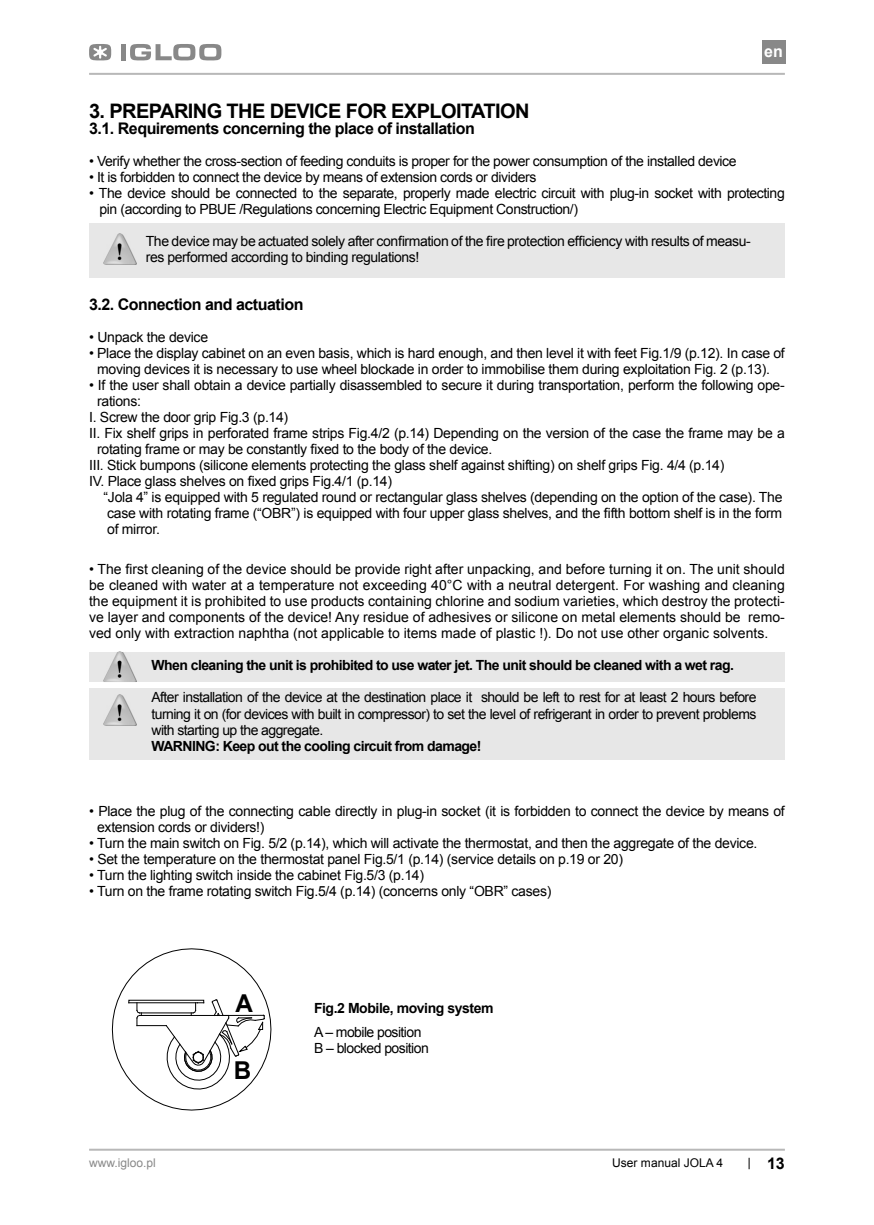
<style>
.page{position:relative;width:874px;height:1225px;background:#fff}
.page>*{position:absolute;margin:0;border:0;box-sizing:border-box;transform-origin:0 0}
.t1{font:700 24.6px "Arial";color:#000}
.t2{font:700 20px "Arial";letter-spacing:-.03em;color:#000}
.t3{font:700 16px "Arial";letter-spacing:-.03em;color:#000}
.t4{font:700 16px "Arial";color:#fff}
.t5{font:14px/16px "Arial";letter-spacing:-.02em;color:#000}
.t6{font:700 14px "Arial";letter-spacing:-.04em;color:#000}
.t7{font:14px/16px "Arial";letter-spacing:-.04em;color:#000}
.t8{font:12px "Arial";color:#000}
.t9{font:12px "Arial";color:#888}
</style>
<div class="page">
<hr style="left:89px;top:73px;width:695px;height:2px;background:#b8b8b8">
<div style="left:761px;top:40px;width:23px;height:23px;background:#888"></div>
<hr style="left:89px;top:1148px;width:695px;height:2px;background:#b8b8b8">
<svg style="left:748px;top:1157px;width:1px;height:12px"></svg>
<svg style="left:89px;top:44px;width:22px;height:17px"></svg>
<div style="left:121px;top:44px;width:5px;height:16px;background:#888"></div>
<svg style="left:130px;top:44px;width:91px;height:17px"></svg>
<div style="left:89px;top:224px;width:695px;height:54px;background:#e7e7e7"></div>
<img style="left:104px;top:233px;width:32px;height:31px">
<svg style="left:111px;top:948px;width:161px;height:163px"></svg>
<div style="left:89px;top:652px;width:695px;height:29px;background:#e7e7e7"></div>
<div style="left:89px;top:688px;width:695px;height:72px;background:#e7e7e7"></div>
<img style="left:104px;top:694px;width:32px;height:31px">
<img style="left:104px;top:651px;width:32px;height:31px">
<img style="left:104px;top:652px;width:32px;height:29px">
<p class="t4" style="left:764px;top:42px;width:20px">en</p>
<h2 class="t2" style="left:89px;top:100px;width:442px">3. PREPARING THE DEVICE FOR EXPLOITATION</h2>
<p class="t3" style="left:89px;top:119px;width:387px">3.1. Requirements concerning the place of installation</p>
<p class="t5" style="left:89px;top:153px;width:648px">• Verify whether the cross-section of feeding conduits is proper for the power consumption of the installed device</p>
<p class="t5" style="left:89px;top:169px;width:448px">• It is forbidden to connect the device by means of extension cords or dividers</p>
<p class="t5" style="left:99px;top:185px;width:686px;text-indent:-10px">• The device should be connected to the separate, properly made electric circuit with plug-in socket with protecting pin (according to PBUE /Regulations concerning Electric Equipment Construction/)</p>
<p class="t5" style="left:146px;top:233px;width:606px">The device may be actuated solely after confirmation of the fire protection efficiency with results of measu&shy;res performed according to binding regulations!</p>
<p class="t3" style="left:89px;top:295px;width:216px">3.2. Connection and actuation</p>
<p class="t5" style="left:89px;top:329px;width:120px">• Unpack the device</p>
<p class="t5" style="left:89px;top:345px;width:697px;text-align:center">• Place the display cabinet on an even basis, which is hard enough, and then level it with feet Fig.1/9 (p.12). In case of moving devices it is necessary to use wheel blockade in order to immobilise them during exploitation Fig. 2 (p.13).</p>
<p class="t5" style="left:89px;top:377px;width:696px">• If the user shall obtain a device partially disassembled to secure it during transportation, perform the following ope-</p>
<p class="t5" style="left:97px;top:393px;width:45px">rations:</p>
<p class="t5" style="left:89px;top:409px;width:201px">I. Screw the door grip Fig.3 (p.14)</p>
<p class="t5" style="left:89px;top:425px;width:697px">II. Fix shelf grips in perforated frame strips Fig.4/2 (p.14) Depending on the version of the case the frame may be a</p>
<p class="t5" style="left:97px;top:441px;width:396px">rotating frame or may be constantly fixed to the body of the device.</p>
<p class="t5" style="left:89px;top:457px;width:636px">III. Stick bumpons (silicone elements protecting the glass shelf against shifting) on shelf grips Fig. 4/4 (p.14)</p>
<p class="t5" style="left:89px;top:473px;width:304px">IV. Place glass shelves on fixed grips Fig.4/1 (p.14)</p>
<p class="t5" style="left:103px;top:489px;width:680px">“Jola 4” is equipped with 5 regulated round or rectangular glass shelves (depending on the option of the case). The</p>
<p class="t5" style="left:107px;top:505px;width:676px">case with rotating frame (“OBR”) is equipped with four upper glass shelves, and the fifth bottom shelf is in the form</p>
<p class="t5" style="left:107px;top:521px;width:54px">of mirror.</p>
<p class="t5" style="left:89px;top:561px;width:696px;text-align:justify">• The first cleaning of the device should be provide right after unpacking, and before turning it on. The unit should be cleaned with water at a temperature not exceeding 40°C with a neutral detergent. For washing and cleaning the equipment it is prohibited to use products containing chlorine and sodium varieties, which destroy the protecti&shy;ve layer and components of the device! Any residue of adhesives or silicone on metal elements should be remo&shy;ved only with extraction naphtha (not applicable to items made of plastic !). Do not use other organic solvents.</p>
<p class="t6" style="left:151px;top:658px;width:583px">When cleaning the unit is prohibited to use water jet. The unit should be cleaned with a wet rag.</p>
<p class="t5" style="left:151px;top:689px;width:606px;text-align:justify">After installation of the device at the destination place it should be left to rest for at least 2 hours before turning it on (for devices with built in compressor) to set the level of refrigerant in order to prevent problems with starting up the aggregate.</p>
<p class="t6" style="left:151px;top:738px;width:331px">WARNING: Keep out the cooling circuit from damage!</p>
<p class="t5" style="left:97px;top:802px;width:689px;text-indent:-8px">• Place the plug of the connecting cable directly in plug-in socket (it is forbidden to connect the device by means of extension cords or dividers!)</p>
<p class="t5" style="left:89px;top:834px;width:669px">• Turn the main switch on Fig. 5/2 (p.14), which will activate the thermostat, and then the aggregate of the device.</p>
<p class="t5" style="left:89px;top:850px;width:535px">• Set the temperature on the thermostat panel Fig.5/1 (p.14) (service details on p.19 or 20)</p>
<p class="t5" style="left:89px;top:866px;width:336px">• Turn the lighting switch inside the cabinet Fig.5/3 (p.14)</p>
<p class="t5" style="left:89px;top:882px;width:463px">• Turn on the frame rotating switch Fig.5/4 (p.14) (concerns only “OBR” cases)</p>
<h1 class="t1" style="left:235px;top:989px;width:19px">A</h1>
<h1 class="t1" style="left:234px;top:1056px;width:19px">B</h1>
<p class="t6" style="left:314px;top:1000px;width:181px">Fig.2 Mobile, moving system</p>
<p class="t7" style="left:314px;top:1024px;width:116px">A – mobile position<br>B – blocked position</p>
<p class="t9" style="left:89px;top:1156px;width:68px">www.igloo.pl</p>
<p class="t8" style="left:612px;top:1156px;width:112px">User manual JOLA 4</p>
<p class="t3" style="left:766px;top:1154px;width:19px">13</p>
</div>
